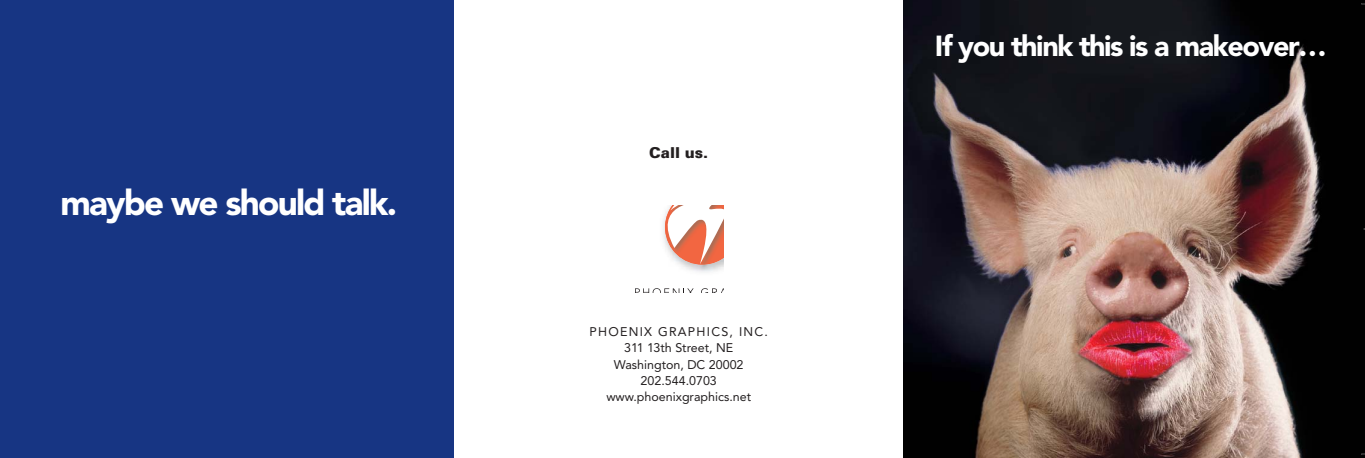
<style>
.page{position:relative;width:1365px;height:458px;background:#fff}
.page>*{position:absolute;margin:0;border:0;box-sizing:border-box;transform-origin:0 0}
.t1{font:900 35px "Avenir";letter-spacing:-.05em;color:#fff}
.t2{font:900 28.75px "Avenir";letter-spacing:-.05em;color:#fff}
.t3{font:900 15px "Univers";color:#231f20}
.t4{font:12.5px/16.2px "Avenir";color:#231f20;text-align:center}
</style>
<div class="page">
<img style="left:904px;top:0;width:461px;height:458px">
<div style="left:0;top:0;width:454px;height:458px;background:#173583"></div>
<img style="left:680px;top:264px;width:44px;height:7px">
<svg style="left:663px;top:205px;width:61px;height:59px"></svg>
<svg style="left:635px;top:288px;width:59px;height:4px"></svg>
<svg style="left:701px;top:288px;width:23px;height:4px"></svg>
<h1 class="t1" style="left:60px;top:189px;width:338px">maybe we should talk.</h1>
<p class="t3" style="left:649px;top:147px;width:61px">Call us.</p>
<p class="t4" style="left:590px;top:324px;width:180px">PHOENIX GRAPHICS, INC.<br>311 13th Street, NE<br>Washington, DC 20002<br>202.544.0703 www.phoenixgraphics.net</p>
<h2 class="t2" style="left:935px;top:34px;width:394px">If you think this is a makeover…</h2>
</div>
